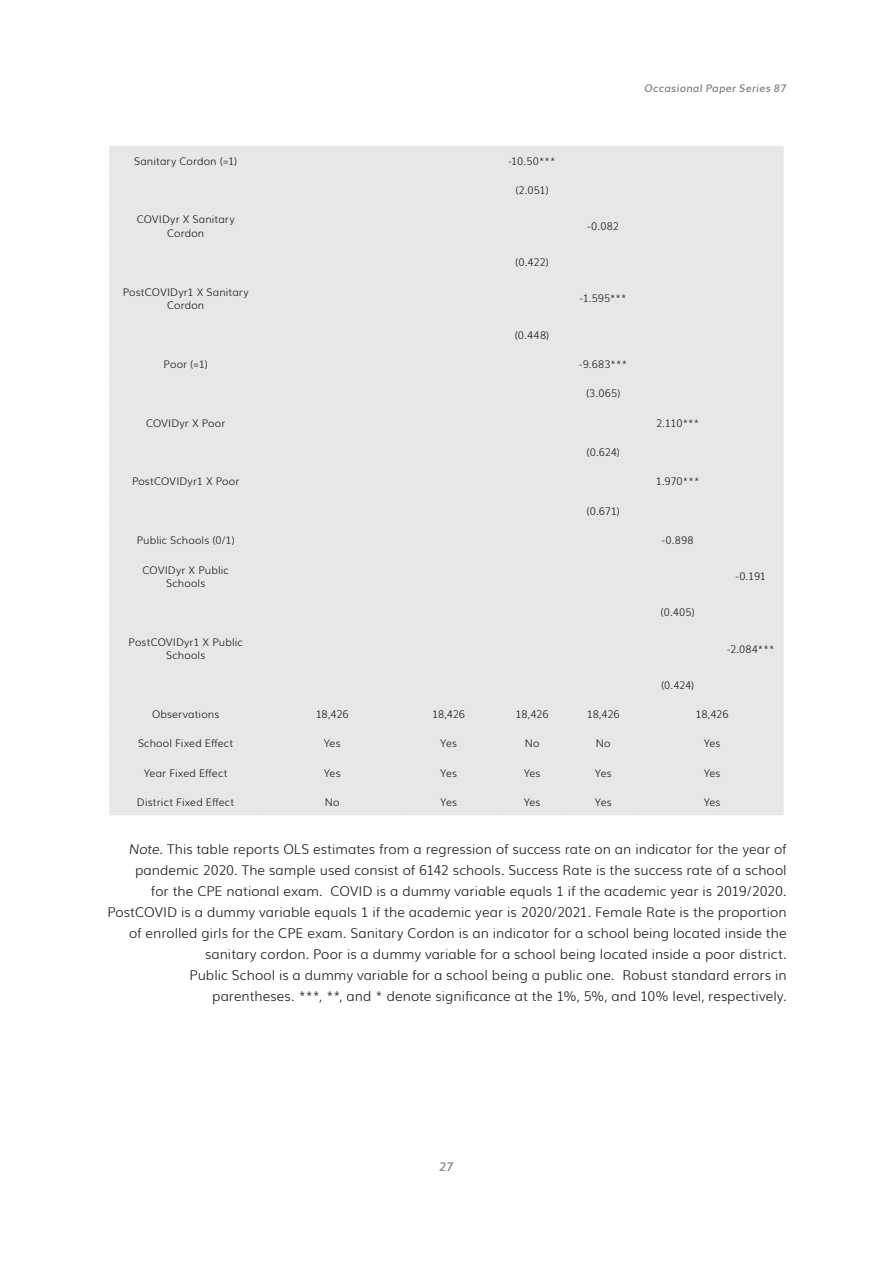
<style>
.page{position:relative;width:893px;height:1263px;background:#fff}
.page>*{position:absolute;margin:0;border:0;box-sizing:border-box;transform-origin:0 0}
.Cuerpo_de_Texto_para{font:300 13.5px/21px "Muli";color:#231f20;text-align:right}
.t1{font:italic 600 12px "Muli";color:#808285}
.Cuerpo_Texto_Sin_jus{font:300 10.5px/13.5px "Muli";letter-spacing:.01em;color:#231f20;text-align:center}
.t2{font:italic 600 10.5px "Muli";letter-spacing:.02em;color:#808285}
.s1{font-style:italic}
</style>
<div class="page">
<div style="left:109px;top:146px;width:675px;height:669px;background:#e6e7e9"></div>
<p class="t2" style="left:644px;top:79px;width:144px">Occasional Paper Series 87</p>
<p class="Cuerpo_Texto_Sin_jus" style="left:134px;top:153px;width:105px">Sanitary Cordon (=1)</p>
<p class="Cuerpo_Texto_Sin_jus" style="left:508px;top:153px;width:49px">-10.50***</p>
<p class="Cuerpo_Texto_Sin_jus" style="left:515px;top:183px;width:35px">(2.051)</p>
<p class="Cuerpo_Texto_Sin_jus" style="left:137px;top:212px;width:99px">COVIDyr X Sanitary<br>Cordon</p>
<p class="Cuerpo_Texto_Sin_jus" style="left:587px;top:219px;width:33px">-0.082</p>
<p class="Cuerpo_Texto_Sin_jus" style="left:515px;top:255px;width:35px">(0.422)</p>
<p class="Cuerpo_Texto_Sin_jus" style="left:123px;top:284px;width:127px">PostCOVIDyr1 X Sanitary<br>Cordon</p>
<p class="Cuerpo_Texto_Sin_jus" style="left:580px;top:291px;width:48px">-1.595***</p>
<p class="Cuerpo_Texto_Sin_jus" style="left:515px;top:327px;width:36px">(0.448)</p>
<p class="Cuerpo_Texto_Sin_jus" style="left:164px;top:357px;width:46px">Poor (=1)</p>
<p class="Cuerpo_Texto_Sin_jus" style="left:579px;top:357px;width:50px">-9.683***</p>
<p class="Cuerpo_Texto_Sin_jus" style="left:586px;top:386px;width:36px">(3.065)</p>
<p class="Cuerpo_Texto_Sin_jus" style="left:146px;top:415px;width:81px">COVIDyr X Poor</p>
<p class="Cuerpo_Texto_Sin_jus" style="left:656px;top:415px;width:45px">2.110***</p>
<p class="Cuerpo_Texto_Sin_jus" style="left:587px;top:445px;width:35px">(0.624)</p>
<p class="Cuerpo_Texto_Sin_jus" style="left:132px;top:474px;width:109px">PostCOVIDyr1 X Poor</p>
<p class="Cuerpo_Texto_Sin_jus" style="left:656px;top:474px;width:45px">1.970***</p>
<p class="Cuerpo_Texto_Sin_jus" style="left:587px;top:503px;width:35px">(0.671)</p>
<p class="Cuerpo_Texto_Sin_jus" style="left:137px;top:533px;width:100px">Public Schools (0/1)</p>
<p class="Cuerpo_Texto_Sin_jus" style="left:662px;top:533px;width:33px">-0.898</p>
<p class="Cuerpo_Texto_Sin_jus" style="left:143px;top:562px;width:88px">COVIDyr X Public<br>Schools</p>
<p class="Cuerpo_Texto_Sin_jus" style="left:735px;top:569px;width:32px">-0.191</p>
<p class="Cuerpo_Texto_Sin_jus" style="left:660px;top:605px;width:36px">(0.405)</p>
<p class="Cuerpo_Texto_Sin_jus" style="left:129px;top:634px;width:116px">PostCOVIDyr1 X Public<br>Schools</p>
<p class="Cuerpo_Texto_Sin_jus" style="left:727px;top:641px;width:49px">-2.084***</p>
<p class="Cuerpo_Texto_Sin_jus" style="left:661px;top:677px;width:35px">(0.424)</p>
<p class="Cuerpo_Texto_Sin_jus" style="left:152px;top:707px;width:69px">Observations</p>
<p class="Cuerpo_Texto_Sin_jus" style="left:316px;top:707px;width:35px">18,426</p>
<p class="Cuerpo_Texto_Sin_jus" style="left:432px;top:707px;width:35px">18,426</p>
<p class="Cuerpo_Texto_Sin_jus" style="left:516px;top:707px;width:35px">18,426</p>
<p class="Cuerpo_Texto_Sin_jus" style="left:587px;top:707px;width:35px">18,426</p>
<p class="Cuerpo_Texto_Sin_jus" style="left:695px;top:707px;width:35px">18,426</p>
<p class="Cuerpo_Texto_Sin_jus" style="left:138px;top:736px;width:97px">School Fixed Effect</p>
<p class="Cuerpo_Texto_Sin_jus" style="left:324px;top:736px;width:18px">Yes</p>
<p class="Cuerpo_Texto_Sin_jus" style="left:440px;top:736px;width:18px">Yes</p>
<p class="Cuerpo_Texto_Sin_jus" style="left:525px;top:736px;width:16px">No</p>
<p class="Cuerpo_Texto_Sin_jus" style="left:596px;top:736px;width:16px">No</p>
<p class="Cuerpo_Texto_Sin_jus" style="left:704px;top:736px;width:18px">Yes</p>
<p class="Cuerpo_Texto_Sin_jus" style="left:144px;top:765px;width:85px">Year Fixed Effect</p>
<p class="Cuerpo_Texto_Sin_jus" style="left:324px;top:765px;width:18px">Yes</p>
<p class="Cuerpo_Texto_Sin_jus" style="left:440px;top:765px;width:18px">Yes</p>
<p class="Cuerpo_Texto_Sin_jus" style="left:524px;top:765px;width:18px">Yes</p>
<p class="Cuerpo_Texto_Sin_jus" style="left:595px;top:765px;width:18px">Yes</p>
<p class="Cuerpo_Texto_Sin_jus" style="left:704px;top:765px;width:18px">Yes</p>
<p class="Cuerpo_Texto_Sin_jus" style="left:137px;top:795px;width:99px">District Fixed Effect</p>
<p class="Cuerpo_Texto_Sin_jus" style="left:325px;top:795px;width:16px">No</p>
<p class="Cuerpo_Texto_Sin_jus" style="left:440px;top:795px;width:18px">Yes</p>
<p class="Cuerpo_Texto_Sin_jus" style="left:524px;top:795px;width:18px">Yes</p>
<p class="Cuerpo_Texto_Sin_jus" style="left:595px;top:795px;width:18px">Yes</p>
<p class="Cuerpo_Texto_Sin_jus" style="left:704px;top:795px;width:18px">Yes</p>
<p class="Cuerpo_de_Texto_para" style="left:107px;top:838px;width:681px"><span class="s1">Note.</span> This table reports OLS estimates from a regression of success rate on an indicator for the year of pandemic 2020. The sample used consist of 6142 schools. Success Rate is the success rate of a school<br>for the CPE national exam. COVID is a dummy variable equals 1 if the academic year is 2019/2020.<br>PostCOVID is a dummy variable equals 1 if the academic year is 2020/2021. Female Rate is the proportion of enrolled girls for the CPE exam. Sanitary Cordon is an indicator for a school being located inside the sanitary cordon. Poor is a dummy variable for a school being located inside a poor district.<br>Public School is a dummy variable for a school being a public one. Robust standard errors in parentheses. ***, **, and * denote significance at the 1%, 5%, and 10% level, respectively.</p>
<p class="t1" style="left:439px;top:1157px;width:16px">27</p>
</div>
